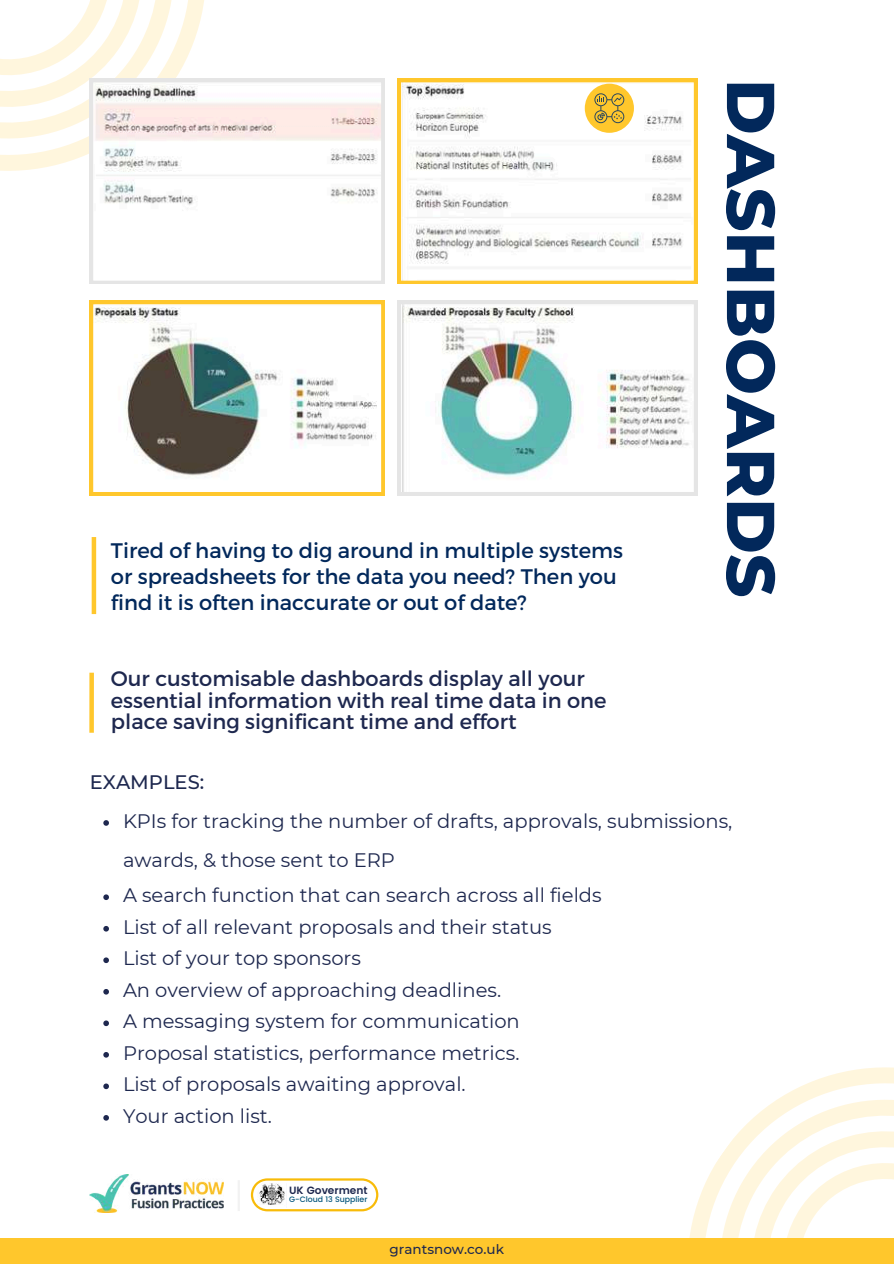
<style>
.page{position:relative;width:894px;height:1264px;background:#fff}
.page>*{position:absolute;margin:0;border:0;box-sizing:border-box;transform-origin:0 0}
.t1{font:800 67.5px "Montserrat";color:#02285b}
.t2{font:21px/25.8px "Montserrat";color:#02285b}
.t3{font:21px/21.3px "Montserrat";color:#1e284f}
.t4{font:19.5px/31.5px "Montserrat";color:#1e284f}
.t5{font:500 19.5px "Montserrat";color:#1e284f}
.t6{font:500 13.5px "Montserrat";color:#1e284f}
.t7{font:600 10.5px "Poppins";color:#1e284f}
.t8{font:500 7.8px "Poppins";color:#05557b}
</style>
<div class="page">
<svg style="left:0;top:0;width:239px;height:171px"></svg>
<svg style="left:0;top:0;width:195px;height:159px"></svg>
<svg style="left:103px;top:820px;width:6px;height:5px"></svg>
<svg style="left:103px;top:894px;width:6px;height:6px"></svg>
<svg style="left:103px;top:926px;width:6px;height:5px"></svg>
<svg style="left:103px;top:957px;width:6px;height:6px"></svg>
<svg style="left:103px;top:989px;width:6px;height:5px"></svg>
<svg style="left:103px;top:1020px;width:6px;height:6px"></svg>
<svg style="left:103px;top:1052px;width:6px;height:5px"></svg>
<svg style="left:103px;top:1083px;width:6px;height:6px"></svg>
<svg style="left:103px;top:1115px;width:6px;height:5px"></svg>
<svg style="left:689px;top:1067px;width:204px;height:171px"></svg>
<svg style="left:698px;top:1078px;width:195px;height:160px"></svg>
<div style="left:0;top:1238px;width:893px;height:25px;background:#ffc72c"></div>
<svg style="left:90px;top:79px;width:294px;height:205px"></svg>
<svg style="left:397px;top:79px;width:300px;height:205px"></svg>
<svg style="left:397px;top:301px;width:300px;height:194px"></svg>
<svg style="left:90px;top:301px;width:294px;height:194px"></svg>
<div style="left:584px;top:84px;width:49px;height:49px;background:#ffc72c;border-radius:50%"></div>
<svg style="left:594px;top:93px;width:30px;height:30px"></svg>
<div style="left:89px;top:672px;width:5px;height:60px;background:#ffc72c"></div>
<img style="left:90px;top:1174px;width:134px;height:38px">
<svg style="left:251px;top:1178px;width:127px;height:33px"></svg>
<img style="left:257px;top:1183px;width:29px;height:24px">
<hr style="left:237px;top:1180px;width:3px;height:30px;background:#f2f2f2">
<hr style="left:92px;top:537px;width:4px;height:77px;background:#ffc72c">
<p class="t2" style="left:111px;top:536px;width:513px">Tired of having to dig around in multiple systems or spreadsheets for the data you need? Then you find it is often inaccurate or out of date?</p>
<p class="t3" style="left:111px;top:667px;width:497px">Our customisable dashboards display all your essential information with real time data in one place saving significant time and effort</p>
<h1 class="t1" style="left:792px;top:79px;width:520px;rotate:90deg">DASHBOARDS</h1>
<p class="t5" style="left:90px;top:769px;width:116px">EXAMPLES:</p>
<p class="t4" style="left:123px;top:801px;width:610px;line-height:39.3px">KPIs for tracking the number of drafts, approvals, submissions, awards, &amp; those sent to ERP</p>
<p class="t4" style="left:123px;top:879px;width:480px">A search function that can search across all fields List of all relevant proposals and their status<br>List of your top sponsors<br>An overview of approaching deadlines.<br>A messaging system for communication Proposal statistics, performance metrics.<br>List of proposals awaiting approval.<br>Your action list.</p>
<p class="t7" style="left:289px;top:1184px;width:80px">UK Goverment</p>
<p class="t8" style="left:289px;top:1195px;width:80px">G-Cloud 13 Supplier</p>
<p class="t6" style="left:389px;top:1240px;width:116px">grantsnow.co.uk</p>
</div>
